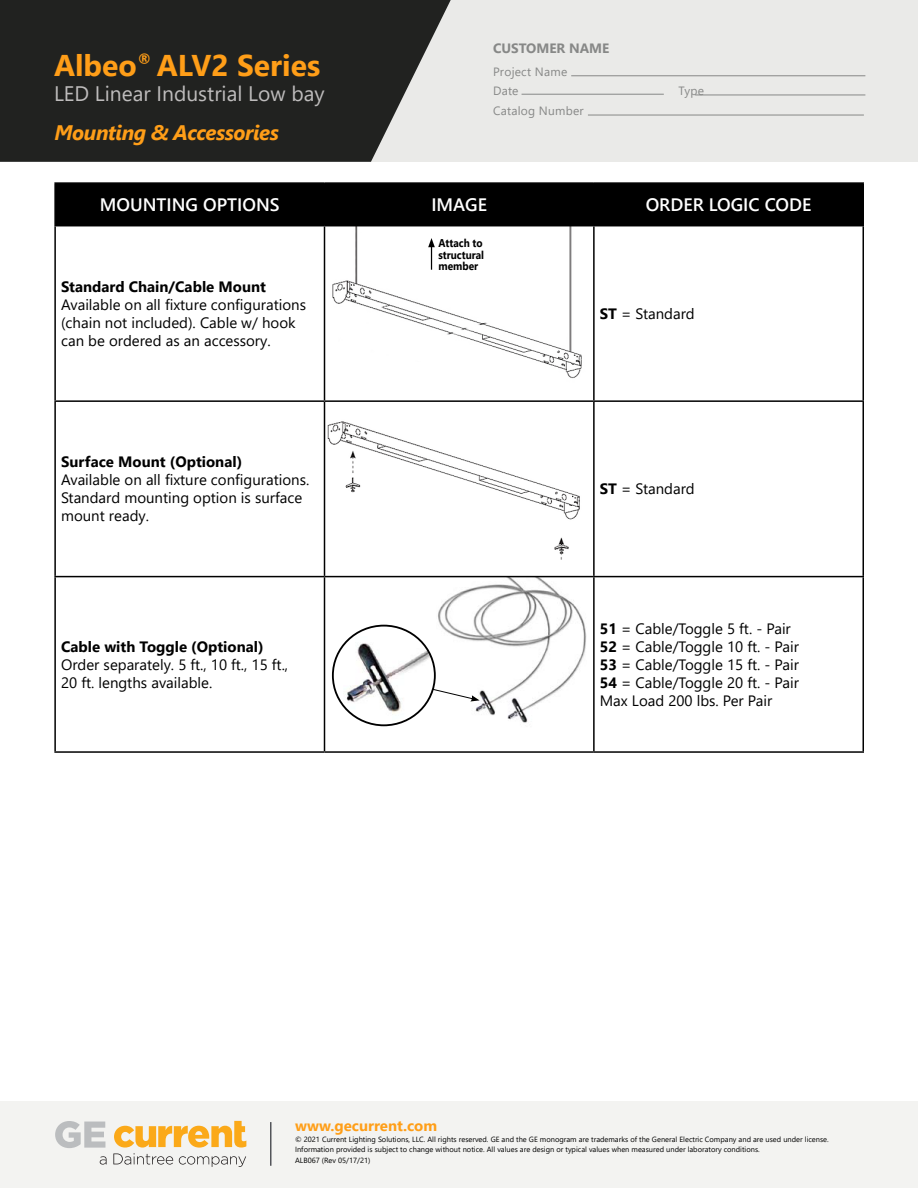
<style>
.page{position:relative;width:918px;height:1188px;background:#fff}
.page>*{position:absolute;margin:0;border:0;box-sizing:border-box;transform-origin:0 0}
.t1{font:700 30px "Segoe UI";color:#ff9e18}
.t2{font:21px "Segoe UI";color:#bebcbc}
.t3{font:italic 700 21px "Segoe UI";letter-spacing:-.02em;color:#ff9e18}
.t4{font:600 18px "Segoe UI";color:#fff}
.t5{font:15px/18px "Segoe UI";color:#000}
.t6{font:700 15px "Segoe UI";color:#000}
.t7{font:700 15px "Segoe UI";color:#ff9e18}
.t8{font:700 13.5px "Segoe UI";color:#878887}
.t9{font:12px/19.5px "Segoe UI";letter-spacing:.02em;color:#878887}
.t10{font:700 11.25px/11.2px "Segoe UI";color:#000;scale:.89 1}
.t11{font:7.5px/10.5px "Segoe UI";color:#000}
.s1{font-weight:700}
</style>
<div class="page">
<div style="left:0;top:0;width:918px;height:162px;background:#eaeae8"></div>
<svg style="left:0;top:0;width:451px;height:162px;background:#323331"></svg>
<div style="left:0;top:1102px;width:918px;height:86px;background:#f3f3f1"></div>
<hr style="left:270px;top:1122px;width:2px;height:44px;background:#53555a">
<svg style="left:100px;top:1156px;width:7px;height:9px"></svg>
<svg style="left:55px;top:1121px;width:50px;height:27px"></svg>
<svg style="left:113px;top:1121px;width:133px;height:46px"></svg>
<hr style="left:571px;top:75px;width:294px;height:1px;background:#878887">
<hr style="left:522px;top:94px;width:142px;height:1px;background:#878887">
<hr style="left:695px;top:95px;width:170px;height:1px;background:#878887">
<hr style="left:588px;top:115px;width:276px;height:1px;background:#878887">
<img style="left:325px;top:416px;width:255px;height:144px">
<img style="left:437px;top:577px;width:155px;height:146px">
<svg style="left:435px;top:679px;width:45px;height:23px"></svg>
<img style="left:333px;top:626px;width:102px;height:99px">
<div style="left:332px;top:625px;width:104px;height:101px;border:2px solid #000;border-radius:50%"></div>
<img style="left:325px;top:226px;width:268px;height:173px">
<div style="left:438px;top:238px;width:53px;height:42px;background:#fff"></div>
<div style="left:425px;top:235px;width:13px;height:33px;background:#fff"></div>
<svg style="left:428px;top:238px;width:7px;height:32px"></svg>
<div style="left:56px;top:184px;width:806px;height:41px;background:#000"></div>
<hr style="left:54px;top:182px;width:271px;height:2px;background:#000">
<hr style="left:54px;top:184px;width:2px;height:41px;background:#000">
<hr style="left:325px;top:182px;width:269px;height:2px;background:#000">
<hr style="left:324px;top:184px;width:1px;height:41px;background:#000">
<hr style="left:594px;top:182px;width:270px;height:2px;background:#000">
<hr style="left:593px;top:184px;width:2px;height:41px;background:#000">
<hr style="left:862px;top:184px;width:2px;height:41px;background:#000">
<hr style="left:54px;top:225px;width:271px;height:1px;background:#000">
<hr style="left:54px;top:226px;width:2px;height:174px;background:#000">
<hr style="left:325px;top:225px;width:269px;height:1px;background:#000">
<hr style="left:324px;top:226px;width:1px;height:174px;background:#000">
<hr style="left:594px;top:225px;width:270px;height:1px;background:#000">
<hr style="left:593px;top:226px;width:2px;height:174px;background:#000">
<hr style="left:862px;top:226px;width:2px;height:174px;background:#000">
<hr style="left:54px;top:400px;width:271px;height:2px;background:#000">
<hr style="left:54px;top:402px;width:2px;height:174px;background:#000">
<hr style="left:325px;top:400px;width:269px;height:2px;background:#000">
<hr style="left:324px;top:402px;width:1px;height:174px;background:#000">
<hr style="left:594px;top:400px;width:270px;height:2px;background:#000">
<hr style="left:593px;top:402px;width:2px;height:174px;background:#000">
<hr style="left:862px;top:402px;width:2px;height:174px;background:#000">
<hr style="left:54px;top:576px;width:271px;height:1px;background:#000">
<hr style="left:54px;top:577px;width:2px;height:174px;background:#000">
<hr style="left:325px;top:576px;width:269px;height:1px;background:#000">
<hr style="left:324px;top:577px;width:1px;height:174px;background:#000">
<hr style="left:594px;top:576px;width:270px;height:1px;background:#000">
<hr style="left:593px;top:577px;width:2px;height:174px;background:#000">
<hr style="left:862px;top:577px;width:2px;height:174px;background:#000">
<hr style="left:54px;top:751px;width:271px;height:2px;background:#000">
<hr style="left:325px;top:751px;width:269px;height:2px;background:#000">
<hr style="left:594px;top:751px;width:270px;height:2px;background:#000">
<h1 class="t1" style="left:54px;top:37px;width:268px">Albeo<sup>®</sup> ALV2 Series</h1>
<h2 class="t2" style="left:54px;top:74px;width:272px">LED Linear Industrial Low bay</h2>
<h2 class="t3" style="left:54px;top:113px;width:226px">Mounting &amp; Accessories</h2>
<p class="t8" style="left:493px;top:36px;width:118px">CUSTOMER NAME</p>
<p class="t9" style="left:493px;top:61px;width:76px">Project Name<br>Date</p>
<p class="t9" style="left:493px;top:100px;width:92px">Catalog Number</p>
<p class="t9" style="left:679px;top:80px;width:27px">Type</p>
<p class="t4" style="left:100px;top:188px;width:181px">MOUNTING OPTIONS</p>
<p class="t4" style="left:431px;top:188px;width:57px">IMAGE</p>
<p class="t4" style="left:646px;top:188px;width:167px">ORDER LOGIC CODE</p>
<p class="t10" style="left:438px;top:237px;width:53px">Attach to structural member</p>
<p class="t6" style="left:61px;top:272px;width:206px">Standard Chain/Cable Mount</p>
<p class="t5" style="left:61px;top:294px;width:246px">Available on all fixture configurations (chain not included). Cable w/ hook can be ordered as an accessory.</p>
<p class="t5" style="left:600px;top:303px;width:96px"><span class="s1">ST</span> = Standard</p>
<p class="t6" style="left:61px;top:448px;width:183px">Surface Mount (Optional)</p>
<p class="t5" style="left:61px;top:470px;width:250px">Available on all fixture configurations.<br>Standard mounting option is surface mount ready.</p>
<p class="t5" style="left:600px;top:479px;width:96px"><span class="s1">ST</span> = Standard</p>
<p class="t6" style="left:61px;top:632px;width:204px">Cable with Toggle (Optional)</p>
<p class="t5" style="left:61px;top:654px;width:229px">Order separately. 5 ft., 10 ft., 15 ft.,<br>20 ft. lengths available.</p>
<p class="t5" style="left:600px;top:618px;width:201px"><span class="s1">51</span> = Cable/Toggle 5 ft. - Pair<br><span class="s1">52</span> = Cable/Toggle 10 ft. - Pair<br><span class="s1">53</span> = Cable/Toggle 15 ft. - Pair<br><span class="s1">54</span> = Cable/Toggle 20 ft. - Pair<br>Max Load 200 lbs. Per Pair</p>
<p class="t7" style="left:295px;top:1112px;width:144px">www.gecurrent.com</p>
<p class="t11" style="left:295px;top:1133px;width:535px">© 2021 Current Lighting Solutions, LLC. All rights reserved. GE and the GE monogram are trademarks of the General Electric Company and are used under license.<br>Information provided is subject to change without notice. All values are design or typical values when measured under laboratory conditions.<br>ALB067 (Rev 05/17/21)</p>
</div>
